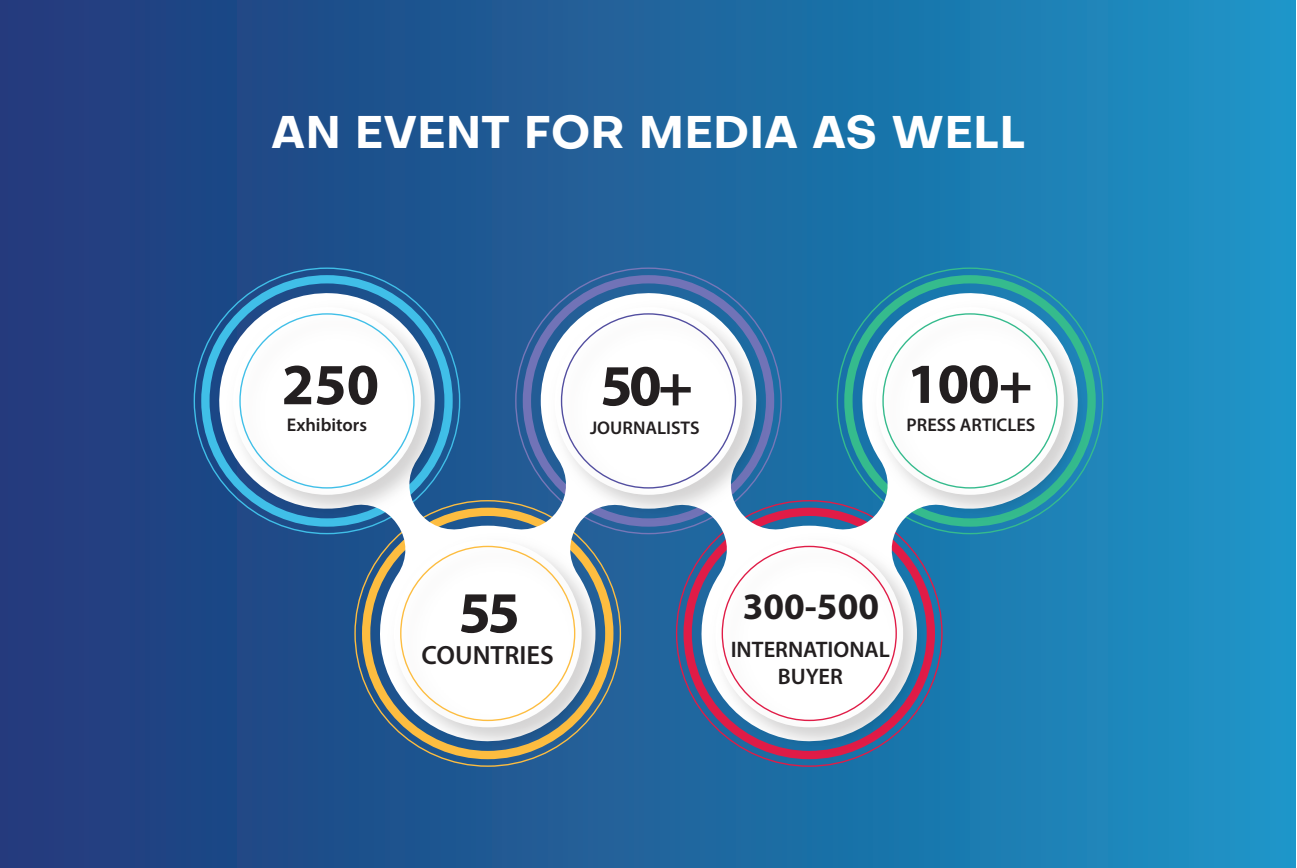
<style>
.page{position:relative;width:1297px;height:868px;background:#fff}
.page>*{position:absolute;margin:0;border:0;box-sizing:border-box;transform-origin:0 0}
.t1{font:700 58.5px "Myriad Pro";letter-spacing:-.03em;color:#231f20}
.t2{font:700 57px "Myriad Pro";color:#231f20}
.t3{font:700 45px "Objective";color:#fff}
.t4{font:700 37.35px "Myriad Pro";color:#231f20}
.t5{font:600 26.4px "Myriad Pro";color:#231f20}
.t6{font:600 22.5px/27px "Myriad Pro";color:#231f20;text-align:center}
.t7{font:600 18.45px "Myriad Pro";color:#231f20}
</style>
<div class="page">
<div style="left:0;top:0;width:1295px;height:867px;background:linear-gradient(to right,#213778,#1c93c4)"></div>
<svg style="left:201px;top:275px;width:251px;height:251px;background:#2568a0"></svg>
<svg style="left:523px;top:275px;width:251px;height:15px;background:#3567a2"></svg>
<svg style="left:844px;top:275px;width:251px;height:251px;background:#218ba8"></svg>
<svg style="left:216px;top:290px;width:864px;height:454px;background:#28679a"></svg>
<img style="left:222px;top:295px;width:229px;height:230px">
<img style="left:228px;top:302px;width:217px;height:217px">
<img style="left:382px;top:528px;width:230px;height:230px">
<img style="left:389px;top:534px;width:217px;height:217px">
<img style="left:543px;top:295px;width:230px;height:230px">
<img style="left:549px;top:302px;width:218px;height:217px">
<img style="left:704px;top:528px;width:229px;height:230px">
<img style="left:710px;top:534px;width:217px;height:217px">
<img style="left:864px;top:295px;width:230px;height:230px">
<img style="left:871px;top:302px;width:217px;height:217px">
<h3 class="t3" style="left:271px;top:114px;width:756px">AN EVENT FOR MEDIA AS WELL</h3>
<h1 class="t1" style="left:600px;top:351px;width:94px">50+</h1>
<h2 class="t2" style="left:907px;top:350px;width:127px">100+</h2>
<p class="t7" style="left:906px;top:417px;width:130px">PRESS ARTICLES</p>
<h1 class="t1" style="left:282px;top:349px;width:99px">250</h1>
<p class="t7" style="left:287px;top:417px;width:82px">Exhibitors</p>
<p class="t7" style="left:590px;top:421px;width:111px">JOURNALISTS</p>
<h1 class="t1" style="left:458px;top:578px;width:63px">55</h1>
<h3 class="t5" style="left:421px;top:644px;width:134px">COUNTRIES</h3>
<h3 class="t4" style="left:742px;top:584px;width:138px">300-500</h3>
<p class="t6" style="left:730px;top:637px;width:161px">INTERNATIONAL<br>BUYER</p>
</div>
